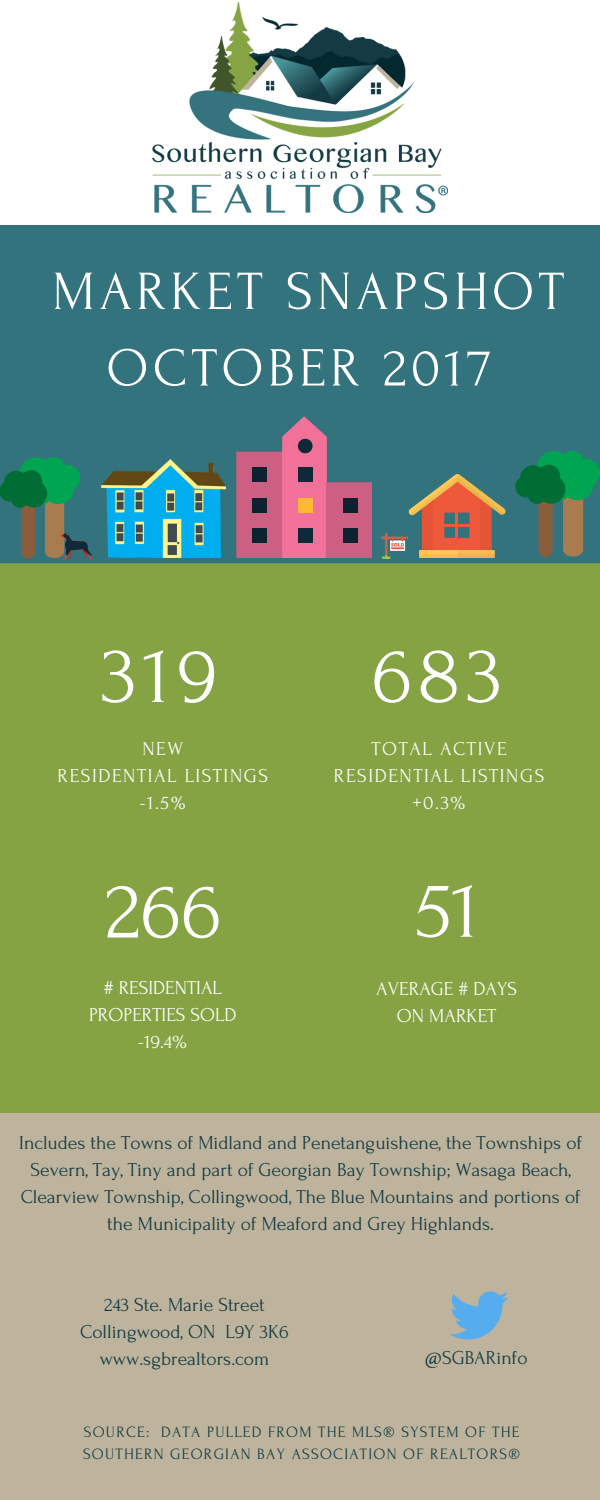
<style>
.page{position:relative;width:600px;height:1500px;background:#fff}
.page>*{position:absolute;margin:0;border:0;box-sizing:border-box;transform-origin:0 0}
.t1{font:82.5px "Forum";letter-spacing:.08em;color:#fff}
.t2{font:55px/76.5px "Forum";letter-spacing:.08em;color:#fff;text-align:center}
.t3{font:19.7px/27px "Forum";color:#133a42;text-align:center}
.t4{font:19.7px/27px "Forum";letter-spacing:.08em;color:#fff;text-align:center}
.t5{font:19.7px/27px "Forum";color:#fff;text-align:center}
.t6{font:15.7px/21.8px "Forum";letter-spacing:.08em;color:#133a42}
</style>
<div class="page">
<div style="left:0;top:4px;width:600px;height:1496px;background:#33737e"></div>
<div style="left:0;top:563px;width:600px;height:550px;background:#85a343"></div>
<svg style="left:515px;top:451px;width:85px;height:106px"></svg>
<svg style="left:282px;top:416px;width:45px;height:142px;background:#cc6c89"></svg>
<div style="left:236px;top:451px;width:46px;height:107px;background:#000;opacity:.15"></div>
<div style="left:327px;top:482px;width:45px;height:76px;background:#000;opacity:.15"></div>
<svg style="left:0;top:457px;width:91px;height:103px"></svg>
<div style="left:0;top:1113px;width:600px;height:387px;background:#beb49d"></div>
<svg style="left:381px;top:474px;width:124px;height:85px"></svg>
<img style="left:102px;top:460px;width:124px;height:97px">
<div style="left:0;top:0;width:600px;height:225px;background:#fff"></div>
<img style="left:153px;top:2px;width:295px;height:210px">
<svg style="left:449px;top:1292px;width:59px;height:48px"></svg>
<h2 class="t2" style="left:52px;top:254px;width:513px">MARKET SNAPSHOT<br>OCTOBER 2017</h2>
<h1 class="t1" style="left:102px;top:631px;width:117px">319</h1>
<h1 class="t1" style="left:372px;top:631px;width:132px">683</h1>
<p class="t4" style="left:58px;top:736px;width:212px">NEW<br>RESIDENTIAL LISTINGS -1.5%</p>
<p class="t4" style="left:334px;top:736px;width:212px">TOTAL ACTIVE<br>RESIDENTIAL LISTINGS +0.3%</p>
<h1 class="t1" style="left:105px;top:867px;width:118px">266</h1>
<h1 class="t1" style="left:416px;top:866px;width:65px">51</h1>
<p class="t5" style="left:89px;top:974px;width:149px"># RESIDENTIAL<br>PROPERTIES SOLD -19.4%</p>
<p class="t5" style="left:376px;top:976px;width:143px">AVERAGE # DAYS<br>ON MARKET</p>
<p class="t3" style="left:19px;top:1130px;width:564px">Includes the Towns of Midland and Penetanguishene, the Townships of Severn, Tay, Tiny and part of Georgian Bay Township; Wasaga Beach, Clearview Township, Collingwood, The Blue Mountains and portions of the Municipality of Meaford and Grey Highlands.</p>
<p class="t3" style="left:80px;top:1292px;width:210px">243 Ste. Marie Street<br>Collingwood, ON L9Y 3K6 www.sgbrealtors.com</p>
<p class="t3" style="left:425px;top:1345px;width:104px">@SGBARinfo</p>
<p class="t6" style="left:83px;top:1421px;width:439px">SOURCE: DATA PULLED FROM THE MLS® SYSTEM OF THE<br>SOUTHERN GEORGIAN BAY ASSOCIATION OF REALTORS®</p>
</div>
